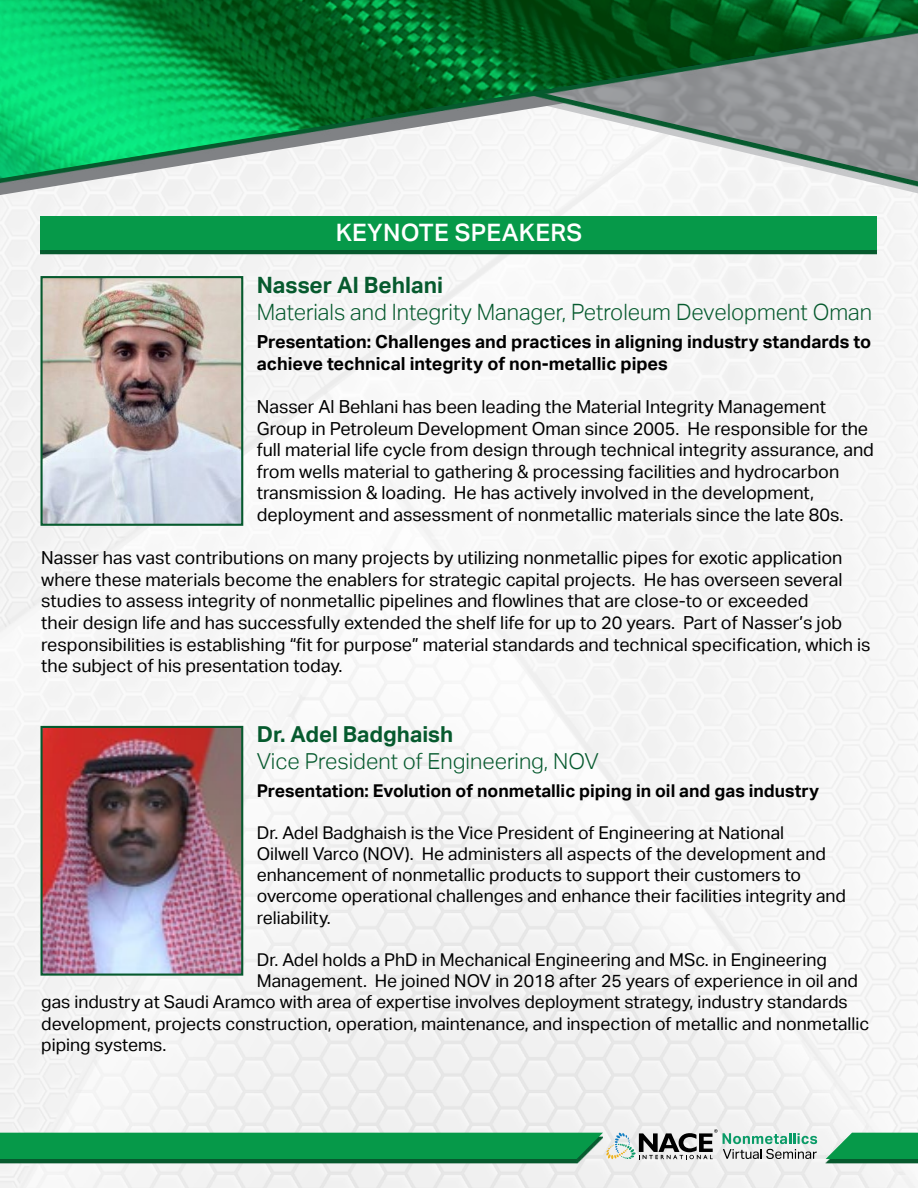
<style>
.page{position:relative;width:918px;height:1188px;background:#fff}
.page>*{position:absolute;margin:0;border:0;box-sizing:border-box;transform-origin:0 0}
.t1{font:500 24px "Aktiv Grotesk";letter-spacing:.01em;color:#fff}
.t2{font:300 22.5px "Aktiv Grotesk";color:#065a2e}
.t3{font:700 22.5px "Aktiv Grotesk";color:#065a2e}
.t4{font:300 22.05px "Aktiv Grotesk";color:#065a2e}
.t5{font:700 22.05px "Aktiv Grotesk";color:#065a2e}
.t6{font:18px/21.6px "Aktiv Grotesk";color:#000}
.t7{font:700 18px/21.6px "Aktiv Grotesk";color:#000}
.t8{font:17.7px/21.1px "Aktiv Grotesk";color:#000}
.t9{font:700 17.7px "Aktiv Grotesk";color:#000}
</style>
<div class="page">
<div style="left:0;top:215px;width:918px;height:973px;background:#f5f5f5"></div>
<div style="left:243px;top:300px;width:675px;height:8px;background:#f5f5f5"></div>
<div style="left:224px;top:204px;width:262px;height:92px;background:#f5f5f5"></div>
<div style="left:486px;top:204px;width:432px;height:92px;background:#f6f6f6"></div>
<div style="left:0;top:1136px;width:603px;height:28px;background:#065a2e"></div>
<div style="left:825px;top:1136px;width:93px;height:28px;background:#065a2e"></div>
<svg style="left:826px;top:1133px;width:92px;height:26px;background:#26a560"></svg>
<svg style="left:0;top:1129px;width:817px;height:30px"></svg>
<div style="left:0;top:0;width:918px;height:204px;background:#f4f4f4"></div>
<img style="left:0;top:0;width:918px;height:195px">
<div style="left:40px;top:220px;width:838px;height:35px;background:#065a2e"></div>
<div style="left:40px;top:216px;width:838px;height:34px;background:#069949"></div>
<img style="left:43px;top:279px;width:197px;height:244px">
<div style="left:40px;top:276px;width:203px;height:250px;border:2px solid #065a2e"></div>
<img style="left:43px;top:729px;width:197px;height:244px">
<div style="left:40px;top:726px;width:203px;height:250px;border:2px solid #065a2e"></div>
<h1 class="t1" style="left:336px;top:219px;width:248px">KEYNOTE SPEAKERS</h1>
<p class="t3" style="left:257px;top:272px;width:188px">Nasser Al Behlani</p>
<p class="t2" style="left:257px;top:299px;width:617px">Materials and Integrity Manager, Petroleum Development Oman</p>
<p class="t7" style="left:257px;top:331px;width:616px">Presentation: Challenges and practices in aligning industry standards to achieve technical integrity of non-metallic pipes</p>
<p class="t6" style="left:257px;top:396px;width:619px">Nasser Al Behlani has been leading the Material Integrity Management Group in Petroleum Development Oman since 2005. He responsible for the full material life cycle from design through technical integrity assurance, and from wells material to gathering &amp; processing facilities and hydrocarbon transmission &amp; loading. He has actively involved in the development, deployment and assessment of nonmetallic materials since the late 80s.</p>
<p class="t6" style="left:41px;top:547px;width:831px">Nasser has vast contributions on many projects by utilizing nonmetallic pipes for exotic application where these materials become the enablers for strategic capital projects. He has overseen several studies to assess integrity of nonmetallic pipelines and flowlines that are close-to or exceeded<br>their design life and has successfully extended the shelf life for up to 20 years. Part of Nasser’s job responsibilities is establishing “fit for purpose” material standards and technical specification, which is the subject of his presentation today.</p>
<p class="t5" style="left:257px;top:722px;width:198px">Dr. Adel Badghaish</p>
<p class="t4" style="left:257px;top:748px;width:344px">Vice President of Engineering, NOV</p>
<p class="t9" style="left:257px;top:780px;width:564px">Presentation: Evolution of nonmetallic piping in oil and gas industry</p>
<p class="t8" style="left:257px;top:822px;width:591px">Dr. Adel Badghaish is the Vice President of Engineering at National<br>Oilwell Varco (NOV). He administers all aspects of the development and enhancement of nonmetallic products to support their customers to overcome operational challenges and enhance their facilities integrity and reliability.</p>
<p class="t8" style="left:257px;top:949px;width:572px">Dr. Adel holds a PhD in Mechanical Engineering and MSc. in Engineering</p>
<p class="t8" style="left:257px;top:970px;width:603px">Management. He joined NOV in 2018 after 25 years of experience in oil and</p>
<p class="t8" style="left:41px;top:992px;width:808px">gas industry at Saudi Aramco with area of expertise involves deployment strategy, industry standards</p>
<p class="t8" style="left:41px;top:1013px;width:830px">development, projects construction, operation, maintenance, and inspection of metallic and nonmetallic</p>
<p class="t8" style="left:41px;top:1034px;width:127px">piping systems.</p>
</div>
